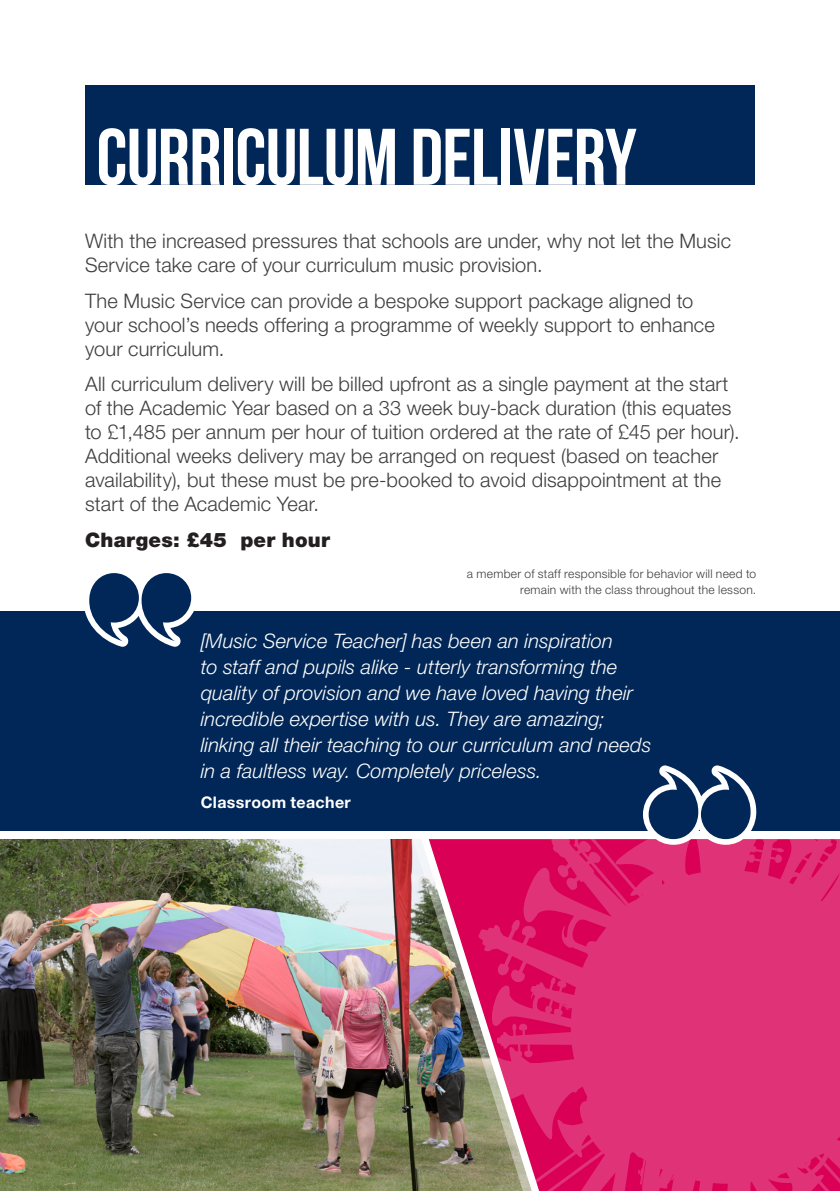
<style>
.page{position:relative;width:840px;height:1191px;background:#fff}
.page>*{position:absolute;margin:0;border:0;box-sizing:border-box;transform-origin:0 0}
.t1{font:80px "Bebas Neue";letter-spacing:-.01em;color:#fff}
.t2{font:300 20px/24px "Helvetica Neue LT Std";letter-spacing:.005em;color:#3e3e3f}
.t3{font:italic 300 20px/26px "Helvetica Neue LT Std";letter-spacing:.005em;color:#fff}
.t4{font:900 20px "Helvetica Neue LT Std";letter-spacing:.01em;color:#231f20}
.t5{font:700 16px "Helvetica Neue LT Std";letter-spacing:.02em;color:#fff}
.t6{font:300 12px/16px "Helvetica Neue LT Std";letter-spacing:.025em;color:#3e3e3f;text-align:right}
</style>
<div class="page">
<div style="left:85px;top:85px;width:669px;height:99px;background:#002757"></div>
<div style="left:0;top:611px;width:839px;height:219px;background:#002757"></div>
<svg style="left:85px;top:573px;width:109px;height:74px"></svg>
<img style="left:0;top:839px;width:412px;height:352px">
<img style="left:412px;top:839px;width:16px;height:352px">
<img style="left:428px;top:839px;width:35px;height:352px">
<svg style="left:463px;top:839px;width:376px;height:352px;background:#da2f71"></svg>
<svg style="left:642px;top:765px;width:115px;height:79px"></svg>
<h1 class="t1" style="left:96px;top:113px;width:541px">CURRICULUM DELIVERY</h1>
<p class="t2" style="left:85px;top:229px;width:647px">With the increased pressures that schools are under, why not let the Music<br>Service take care of your curriculum music provision.</p>
<p class="t2" style="left:85px;top:288px;width:630px">The Music Service can provide a bespoke support package aligned to your school’s needs offering a programme of weekly support to enhance your curriculum.</p>
<p class="t2" style="left:85px;top:372px;width:655px">All curriculum delivery will be billed upfront as a single payment at the start of the Academic Year based on a 33 week buy-back duration (this equates to £1,485 per annum per hour of tuition ordered at the rate of £45 per hour).<br>Additional weeks delivery may be arranged on request (based on teacher availability), but these must be pre-booked to avoid disappointment at the start of the Academic Year.</p>
<p class="t4" style="left:85px;top:527px;width:246px">Charges: £45 per hour</p>
<p class="t6" style="left:466px;top:565px;width:290px">a member of staff responsible for behavior will need to remain with the class throughout the lesson.</p>
<p class="t3" style="left:200px;top:628px;width:452px">[Music Service Teacher] has been an inspiration<br>to staff and pupils alike - utterly transforming the quality of provision and we have loved having their incredible expertise with us. They are amazing; linking all their teaching to our curriculum and needs in a faultless way. Completely priceless.</p>
<p class="t5" style="left:200px;top:792px;width:151px">Classroom teacher</p>
</div>
